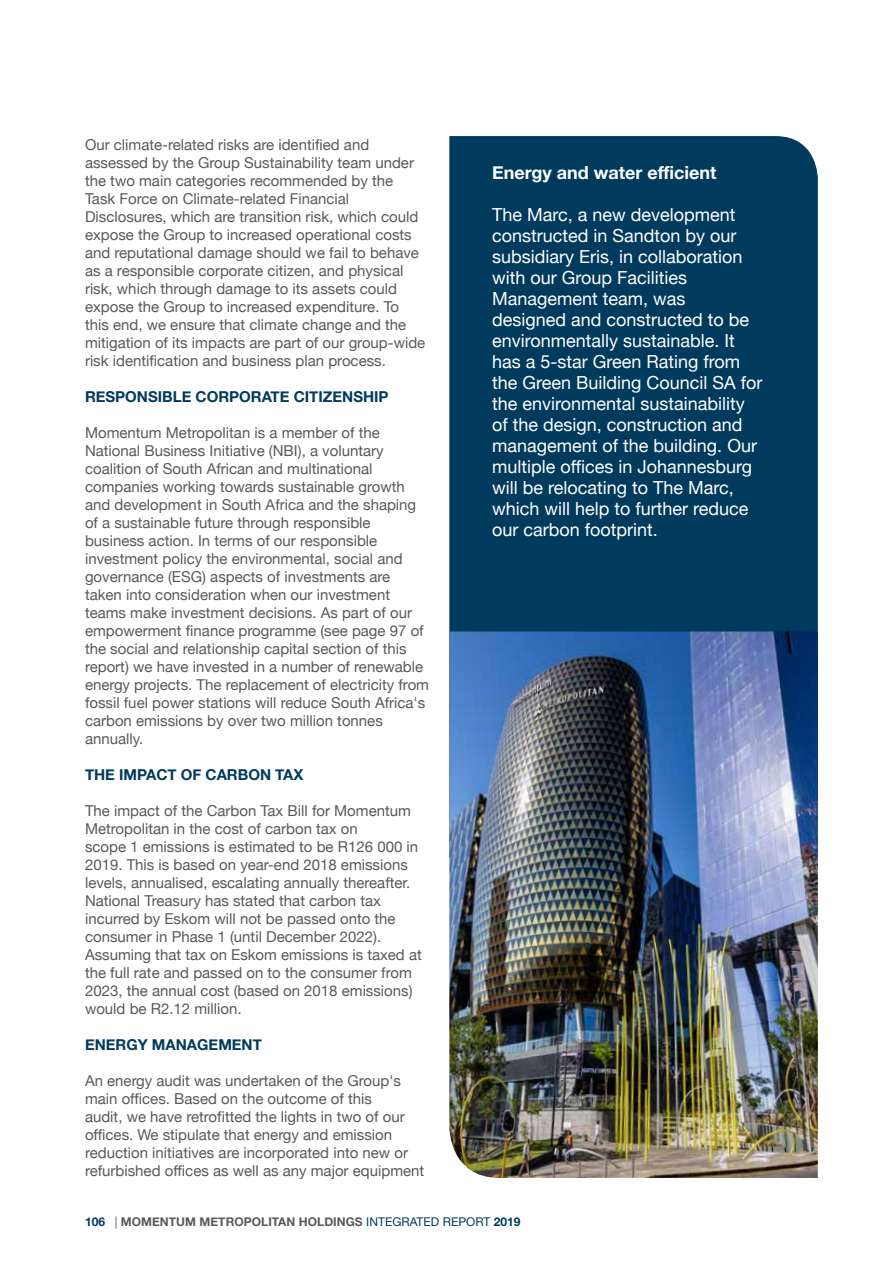
<style>
.page{position:relative;width:893px;height:1263px;background:#fff}
.page>*{position:absolute;margin:0;border:0;box-sizing:border-box;transform-origin:0 0}
.t1{font:18px/21px "Helvetica Neue";color:#fff}
.t2{font:700 18px "Helvetica Neue";color:#fff}
.t3{font:15px/18px "Helvetica Neue";color:#58595b}
.t4{font:700 15px "Helvetica Neue";color:#003a5d}
.t5{font:700 12px "Helvetica Neue";letter-spacing:.005em;color:#58595b}
.s1{color:#003a5d}
.s2{font-weight:400}
.s3{font-weight:400;color:#003a5d}
</style>
<div class="page">
<div style="left:449px;top:136px;width:369px;height:495px;background:#003a5d"></div>
<img style="left:449px;top:631px;width:369px;height:547px">
<p class="t3" style="left:85px;top:137px;width:342px">Our climate-related risks are identified and assessed by the Group Sustainability team under the two main categories recommended by the Task Force on Climate-related Financial Disclosures, which are transition risk, which could expose the Group to increased operational costs and reputational damage should we fail to behave as a responsible corporate citizen, and physical risk, which through damage to its assets could expose the Group to increased expenditure. To this end, we ensure that climate change and the mitigation of its impacts are part of our group-wide risk identification and business plan process.</p>
<p class="t4" style="left:85px;top:385px;width:305px">RESPONSIBLE CORPORATE CITIZENSHIP</p>
<p class="t3" style="left:85px;top:425px;width:346px">Momentum Metropolitan is a member of the National Business Initiative (NBI), a voluntary coalition of South African and multinational companies working towards sustainable growth and development in South Africa and the shaping of a sustainable future through responsible business action. In terms of our responsible investment policy the environmental, social and governance (ESG) aspects of investments are taken into consideration when our investment teams make investment decisions. As part of our empowerment finance programme (see page 97 of the social and relationship capital section of this report) we have invested in a number of renewable energy projects. The replacement of electricity from fossil fuel power stations will reduce South Africa's carbon emissions by over two million tonnes annually.</p>
<p class="t4" style="left:85px;top:763px;width:220px">THE IMPACT OF CARBON TAX</p>
<p class="t3" style="left:85px;top:803px;width:338px">The impact of the Carbon Tax Bill for Momentum Metropolitan in the cost of carbon tax on<br>scope 1 emissions is estimated to be R126 000 in 2019. This is based on year-end 2018 emissions levels, annualised, escalating annually thereafter.<br>National Treasury has stated that carbon tax incurred by Eskom will not be passed onto the consumer in Phase 1 (until December 2022).<br>Assuming that tax on Eskom emissions is taxed at the full rate and passed on to the consumer from 2023, the annual cost (based on 2018 emissions) would be R2.12 million.</p>
<p class="t4" style="left:85px;top:1033px;width:178px">ENERGY MANAGEMENT</p>
<p class="t3" style="left:85px;top:1073px;width:341px">An energy audit was undertaken of the Group's main offices. Based on the outcome of this<br>audit, we have retrofitted the lights in two of our offices. We stipulate that energy and emission reduction initiatives are incorporated into new or refurbished offices as well as any major equipment</p>
<p class="t2" style="left:492px;top:159px;width:226px">Energy and water efficient</p>
<p class="t1" style="left:492px;top:205px;width:272px">The Marc, a new development constructed in Sandton by our subsidiary Eris, in collaboration with our Group Facilities<br>Management team, was designed and constructed to be environmentally sustainable. It has a 5-star Green Rating from the Green Building Council SA for the environmental sustainability of the design, construction and management of the building. Our multiple offices in Johannesburg will be relocating to The Marc, which will help to further reduce our carbon footprint.</p>
<p class="t5" style="left:85px;top:1212px;width:437px"><span class="s1">106</span> <span class="s2">|</span> MOMENTUM METROPOLITAN HOLDINGS <span class="s3">INTEGRATED REPORT</span> <span class="s1">2019</span></p>
</div>
